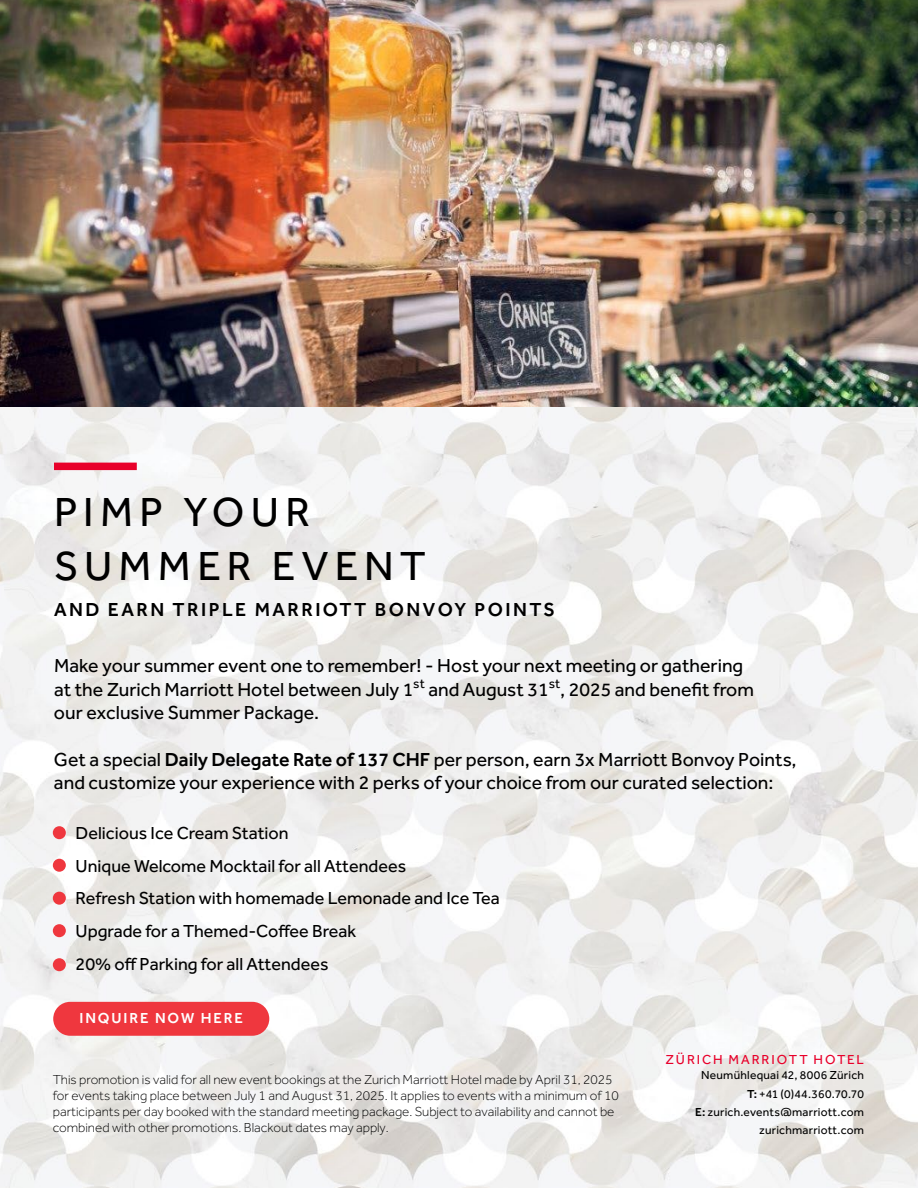
<style>
.page{position:relative;width:918px;height:1188px;background:#fff}
.page>*{position:absolute;margin:0;border:0;box-sizing:border-box;transform-origin:0 0}
.t1{font:42px/54px "Effra";letter-spacing:.15em;color:#000}
.t2{font:19.5px/23.4px "Effra";color:#000}
.t3{font:500 19.5px "Effra";letter-spacing:.125em;color:#000}
.t4{font:18px/33px "Effra";color:#000}
.t5{font:500 15px "Effra";letter-spacing:.125em;color:#fff}
.t6{font:300 13.5px/16.2px "Effra";color:#000}
.t7{font:13.5px "Effra";letter-spacing:.14em;color:#e8002a}
.t8{font:12px/18.3px "Effra";letter-spacing:.02em;color:#000;text-align:right}
.s1{font-weight:500}
</style>
<div class="page">
<img style="left:0;top:407px;width:918px;height:781px">
<img style="left:0;top:0;width:918px;height:407px">
<div style="left:54px;top:463px;width:83px;height:7px;background:#e8002a"></div>
<div style="left:53px;top:826px;width:13px;height:13px;background:#ef373e;border-radius:50%"></div>
<div style="left:53px;top:859px;width:13px;height:13px;background:#ef373e;border-radius:50%"></div>
<div style="left:53px;top:892px;width:13px;height:13px;background:#ef373e;border-radius:50%"></div>
<div style="left:53px;top:924px;width:13px;height:13px;background:#ef373e;border-radius:50%"></div>
<div style="left:53px;top:958px;width:13px;height:13px;background:#ef373e;border-radius:50%"></div>
<div style="left:53px;top:1002px;width:216px;height:34px;background:#ef373e;border-radius:17px"></div>
<h1 class="t1" style="left:54px;top:484px;width:374px">PIMP YOUR<br>SUMMER EVENT</h1>
<p class="t3" style="left:54px;top:598px;width:503px">AND EARN TRIPLE MARRIOTT BONVOY POINTS</p>
<p class="t2" style="left:54px;top:654px;width:702px">Make your summer event one to remember! - Host your next meeting or gathering at the Zurich Marriott Hotel between July 1<sup>st</sup> and August 31<sup>st</sup>, 2025 and benefit from our exclusive Summer Package.</p>
<p class="t2" style="left:54px;top:747px;width:744px">Get a special <span class="s1">Daily Delegate Rate of 137 CHF</span> per person, earn 3x Marriott Bonvoy Points, and customize your experience with 2 perks of your choice from our curated selection:</p>
<p class="t4" style="left:76px;top:816px;width:426px">Delicious Ice Cream Station<br>Unique Welcome Mocktail for all Attendees<br>Refresh Station with homemade Lemonade and Ice Tea Upgrade for a Themed-Coffee Break<br>20% off Parking for all Attendees</p>
<p class="t5" style="left:80px;top:1009px;width:165px">INQUIRE NOW HERE</p>
<p class="t6" style="left:53px;top:1071px;width:568px">This promotion is valid for all new event bookings at the Zurich Marriott Hotel made by April 31, 2025 for events taking place between July 1 and August 31, 2025. It applies to events with a minimum of 10 participants per day booked with the standard meeting package. Subject to availability and cannot be combined with other promotions. Blackout dates may apply.</p>
<p class="t7" style="left:666px;top:1052px;width:200px">ZÜRICH MARRIOTT HOTEL</p>
<p class="t8" style="left:695px;top:1066px;width:170px">Neumühlequai 42, 8006 Zürich<br><span class="s1">T:</span> +41 (0)44.360.70.70<br><span class="s1">E:</span> zurich.events@marriott.com zurichmarriott.com</p>
</div>
